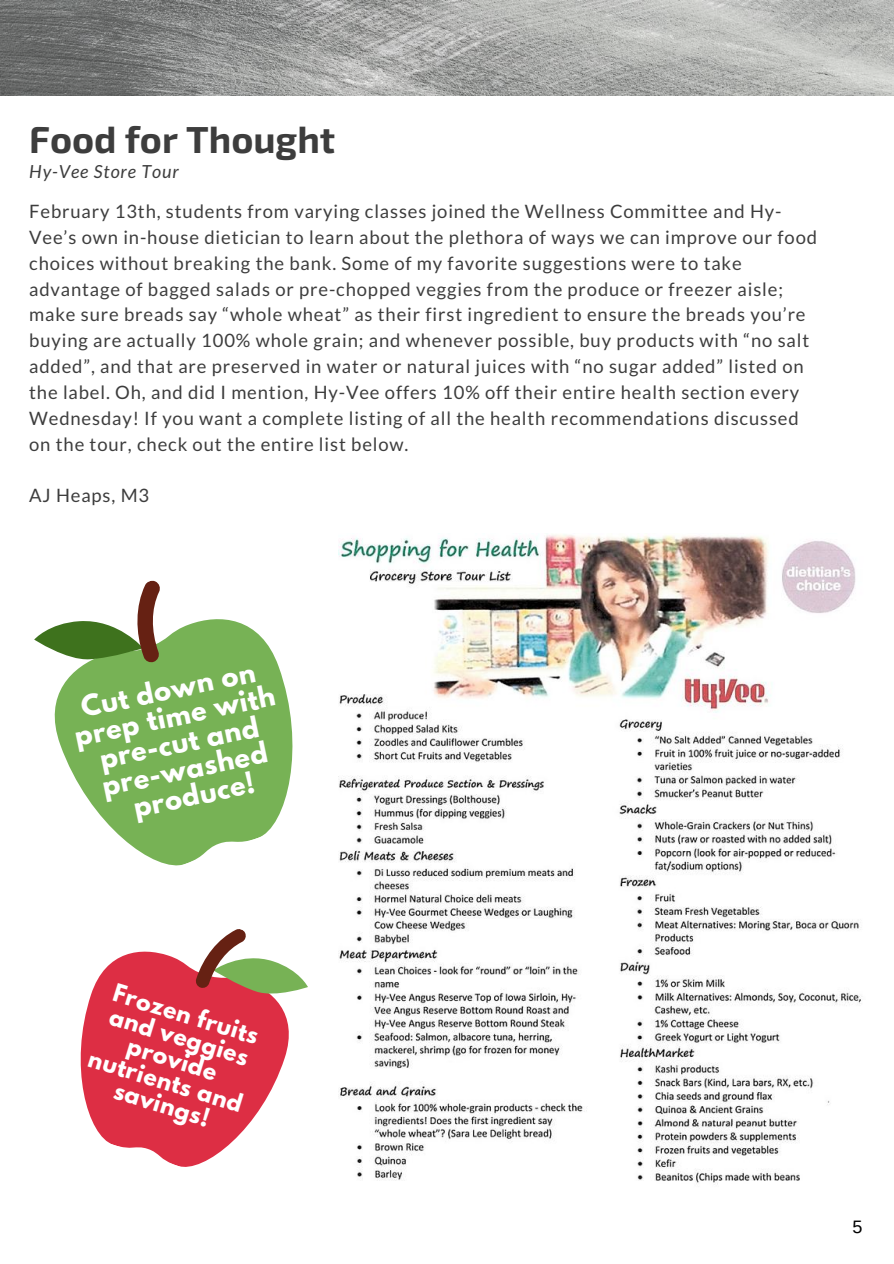
<style>
.page{position:relative;width:894px;height:1264px;background:#fff}
.page>*{position:absolute;margin:0;border:0;box-sizing:border-box;transform-origin:0 0}
.t1{font:700 37.65px "Exo 2";color:#3d3d3d}
.t2{font:700 25.65px/27.2px "League Spartan";color:#fff;text-align:center}
.t3{font:700 22.05px/23.2px "League Spartan";color:#fff;text-align:center}
.t4{font:18.45px/25.8px "Lato";letter-spacing:.045em;color:#3d3d3d}
.t5{font:italic 18px "Lato";letter-spacing:.05em;color:#3d3d3d}
.t6{font:18px "Arimo";color:#000}
</style>
<div class="page">
<img style="left:0;top:0;width:893px;height:95px">
<img style="left:338px;top:534px;width:524px;height:651px">
<svg style="left:54px;top:619px;width:239px;height:247px;fill:#77b255"></svg>
<svg style="left:34px;top:580px;width:149px;height:101px"></svg>
<svg style="left:80px;top:951px;width:209px;height:216px;fill:#dd2e44"></svg>
<svg style="left:194px;top:929px;width:114px;height:77px"></svg>
<h1 class="t1" style="left:29px;top:115px;width:307px">Food for Thought</h1>
<p class="t5" style="left:29px;top:160px;width:151px">Hy-Vee Store Tour</p>
<p class="t4" style="left:29px;top:198px;width:789px">February 13th, students from varying classes joined the Wellness Committee and Hy-Vee’s own in-house dietician to learn about the plethora of ways we can improve our food choices without breaking the bank. Some of my favorite suggestions were to take advantage of bagged salads or pre-chopped veggies from the produce or freezer aisle; make sure breads say “whole wheat” as their first ingredient to ensure the breads you’re buying are actually 100% whole grain; and whenever possible, buy products with “no salt added”, and that are preserved in water or natural juices with “no sugar added” listed on the label. Oh, and did I mention, Hy-Vee offers 10% off their entire health section every Wednesday! If you want a complete listing of all the health recommendations discussed on the tour, check out the entire list below.</p>
<p class="t4" style="left:29px;top:482px;width:121px">AJ Heaps, M3</p>
<h2 class="t2" style="left:67px;top:700px;width:206px;rotate:-12deg">Cut down on prep time with pre-cut and pre-washed produce!</h2>
<p class="t3" style="left:112px;top:982px;width:161px;rotate:17deg">Frozen fruits and veggies provide nutrients and savings!</p>
<p class="t6" style="left:852px;top:1216px;width:12px">5</p>
</div>
